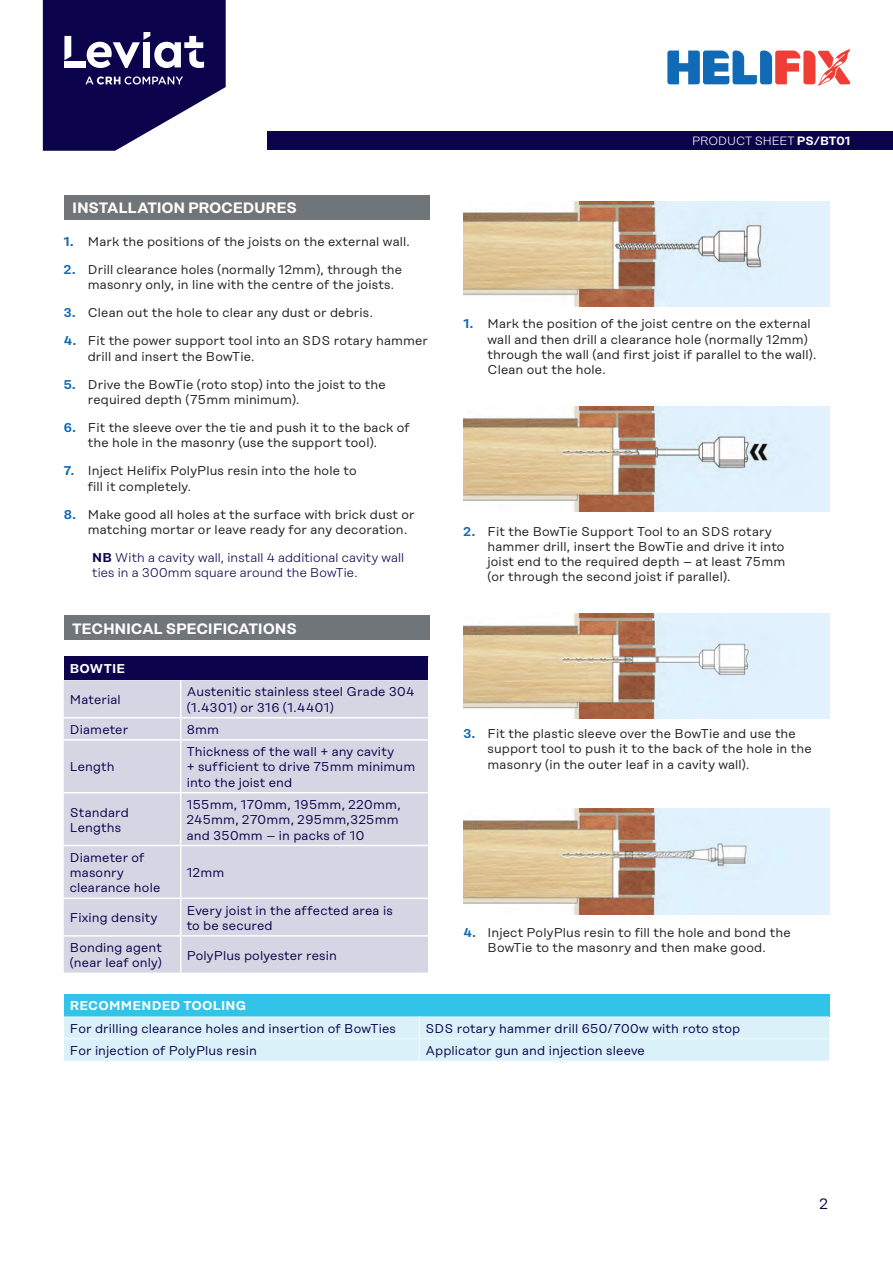
<style>
.page{position:relative;width:893px;height:1263px;background:#fff}
.page>*{position:absolute;margin:0;border:0;box-sizing:border-box;transform-origin:0 0}
.t1{font:600 15px "Rational Display";letter-spacing:-.015em;color:#fff}
.Body{font:15px "Rational Display";color:#0b034c}
.Number_bullets{font:12.75px/15.3px "Rational Display";letter-spacing:.01em;color:#231f20}
.Paragraph_Style_1{font:12.75px/15.3px "Rational Display";letter-spacing:.01em;color:#0b034c}
.Body-2{font:12.75px "Rational Display";letter-spacing:.01em;color:#0b034c}
.Body-3{font:300 12.75px/15.3px "Rational Display";letter-spacing:.01em;color:#0b034c}
.Body-4{font:600 12.75px "Rational Display";letter-spacing:.015em;color:#fff}
.t2{font:300 12px "Rational Display";letter-spacing:-.005em;color:#fff}
.s1{font-weight:600;color:#116ab5}
.s2{font-weight:600}
</style>
<div class="page">
<svg style="left:43px;top:0;width:183px;height:151px"></svg>
<svg style="left:667px;top:49px;width:183px;height:37px"></svg>
<div style="left:268px;top:131px;width:625px;height:19px;background:#0b034c"></div>
<div style="left:64px;top:195px;width:365px;height:24px;background:#70757a"></div>
<div style="left:64px;top:615px;width:365px;height:24px;background:#70757a"></div>
<img style="left:463px;top:201px;width:366px;height:106px">
<img style="left:463px;top:406px;width:366px;height:106px">
<img style="left:463px;top:613px;width:366px;height:106px">
<img style="left:463px;top:809px;width:366px;height:105px">
<div style="left:64px;top:656px;width:365px;height:24px;background:#0b034c"></div>
<div style="left:64px;top:680px;width:364px;height:292px;background:#d6d5e4"></div>
<hr style="left:180px;top:680px;width:1px;height:37px;background:#fff">
<hr style="left:64px;top:717px;width:117px;height:1px;background:#fff">
<hr style="left:181px;top:717px;width:248px;height:1px;background:#fff">
<svg style="left:180px;top:718px;width:1px;height:21px"></svg>
<hr style="left:64px;top:739px;width:117px;height:2px;background:#fff">
<hr style="left:181px;top:739px;width:248px;height:2px;background:#fff">
<hr style="left:180px;top:741px;width:1px;height:51px;background:#fff">
<hr style="left:64px;top:792px;width:117px;height:1px;background:#fff">
<hr style="left:181px;top:792px;width:248px;height:1px;background:#fff">
<hr style="left:180px;top:793px;width:1px;height:52px;background:#fff">
<hr style="left:64px;top:845px;width:117px;height:1px;background:#fff">
<hr style="left:181px;top:845px;width:248px;height:1px;background:#fff">
<hr style="left:180px;top:846px;width:1px;height:51px;background:#fff">
<hr style="left:64px;top:897px;width:117px;height:2px;background:#fff">
<hr style="left:181px;top:897px;width:248px;height:2px;background:#fff">
<hr style="left:180px;top:899px;width:1px;height:36px;background:#fff">
<hr style="left:64px;top:935px;width:117px;height:1px;background:#fff">
<hr style="left:181px;top:935px;width:248px;height:1px;background:#fff">
<hr style="left:180px;top:936px;width:1px;height:36px;background:#fff">
<svg style="left:428px;top:656px;width:1px;height:24px"></svg>
<div style="left:64px;top:994px;width:765px;height:22px;background:#32c3e8"></div>
<div style="left:64px;top:1016px;width:765px;height:44px;background:#daf1f9"></div>
<hr style="left:64px;top:1060px;width:355px;height:1px;background:#ecf7fb">
<hr style="left:419px;top:1060px;width:410px;height:1px;background:#ecf7fb">
<p class="t1" style="left:72px;top:199px;width:226px">INSTALLATION PROCEDURES</p>
<p class="Number_bullets" style="left:64px;top:234px;width:348px"><span class="s1">1.</span> Mark the positions of the joists on the external wall.</p>
<p class="Number_bullets" style="left:88px;top:262px;width:316px;text-indent:-24px"><span class="s1">2.</span> Drill clearance holes (normally 12mm), through the masonry only, in line with the centre of the joists.</p>
<p class="Number_bullets" style="left:64px;top:305px;width:311px"><span class="s1">3.</span> Clean out the hole to clear any dust or debris.</p>
<p class="Number_bullets" style="left:88px;top:333px;width:342px;text-indent:-24px"><span class="s1">4.</span> Fit the power support tool into an SDS rotary hammer drill and insert the BowTie.</p>
<p class="Number_bullets" style="left:88px;top:376px;width:299px;text-indent:-24px"><span class="s1">5.</span> Drive the BowTie (roto stop) into the joist to the required depth (75mm minimum).</p>
<p class="Number_bullets" style="left:88px;top:420px;width:323px;text-indent:-24px"><span class="s1">6.</span> Fit the sleeve over the tie and push it to the back of the hole in the masonry (use the support tool).</p>
<p class="Number_bullets" style="left:88px;top:463px;width:270px;text-indent:-24px"><span class="s1">7.</span> Inject Helifix PolyPlus resin into the hole to fill it completely.</p>
<p class="Number_bullets" style="left:88px;top:507px;width:328px;text-indent:-24px"><span class="s1">8.</span> Make good all holes at the surface with brick dust or matching mortar or leave ready for any decoration.</p>
<p class="Body-3" style="left:92px;top:550px;width:313px"><span class="s2">NB</span> With a cavity wall, install 4 additional cavity wall ties in a 300mm square around the BowTie.</p>
<p class="t1" style="left:72px;top:619px;width:226px">TECHNICAL SPECIFICATIONS</p>
<p class="Body-4" style="left:70px;top:661px;width:57px">BOWTIE</p>
<p class="Paragraph_Style_1" style="left:70px;top:692px;width:53px">Material</p>
<p class="Paragraph_Style_1" style="left:187px;top:684px;width:229px">Austenitic stainless steel Grade 304 (1.4301) or 316 (1.4401)</p>
<p class="Paragraph_Style_1" style="left:70px;top:722px;width:60px">Diameter</p>
<p class="Paragraph_Style_1" style="left:187px;top:722px;width:34px">8mm</p>
<p class="Paragraph_Style_1" style="left:70px;top:759px;width:46px">Length</p>
<p class="Paragraph_Style_1" style="left:187px;top:744px;width:230px">Thickness of the wall + any cavity<br>+ sufficient to drive 75mm minimum into the joist end</p>
<p class="Paragraph_Style_1" style="left:70px;top:804px;width:61px">Standard<br>Lengths</p>
<p class="Paragraph_Style_1" style="left:187px;top:797px;width:216px">155mm, 170mm, 195mm, 220mm,<br>245mm, 270mm, 295mm,325mm and 350mm – in packs of 10</p>
<p class="Paragraph_Style_1" style="left:70px;top:849px;width:92px">Diameter of masonry clearance hole</p>
<p class="Paragraph_Style_1" style="left:187px;top:865px;width:39px">12mm</p>
<p class="t2" style="left:692px;top:134px;width:160px">PRODUCT SHEET <span class="s2">PS/BT01</span></p>
<p class="Number_bullets" style="left:487px;top:316px;width:330px;text-indent:-24px"><span class="s1">1.</span> Mark the position of the joist centre on the external wall and then drill a clearance hole (normally 12mm) through the wall (and first joist if parallel to the wall).<br>Clean out the hole.</p>
<p class="Number_bullets" style="left:487px;top:523px;width:299px;text-indent:-24px"><span class="s1">2.</span> Fit the BowTie Support Tool to an SDS rotary hammer drill, insert the BowTie and drive it into joist end to the required depth – at least 75mm (or through the second joist if parallel).</p>
<p class="Number_bullets" style="left:487px;top:726px;width:326px;text-indent:-24px"><span class="s1">3.</span> Fit the plastic sleeve over the BowTie and use the support tool to push it to the back of the hole in the masonry (in the outer leaf in a cavity wall).</p>
<p class="Paragraph_Style_1" style="left:70px;top:910px;width:89px">Fixing density</p>
<p class="Paragraph_Style_1" style="left:187px;top:902px;width:208px">Every joist in the affected area is to be secured</p>
<p class="Paragraph_Style_1" style="left:70px;top:940px;width:94px">Bonding agent (near leaf only)</p>
<p class="Paragraph_Style_1" style="left:187px;top:947px;width:152px">PolyPlus polyester resin</p>
<p class="Body-4" style="left:70px;top:998px;width:178px">RECOMMENDED TOOLING</p>
<p class="Body-2" style="left:70px;top:1021px;width:328px">For drilling clearance holes and insertion of BowTies</p>
<p class="Body-2" style="left:425px;top:1021px;width:316px">SDS rotary hammer drill 650/700w with roto stop</p>
<p class="Body-2" style="left:70px;top:1043px;width:189px">For injection of PolyPlus resin</p>
<p class="Body-2" style="left:425px;top:1043px;width:221px">Applicator gun and injection sleeve</p>
<p class="Number_bullets" style="left:463px;top:925px;width:329px;text-align:center"><span class="s1">4.</span> Inject PolyPlus resin to fill the hole and bond the<br>BowTie to the masonry and then make good.</p>
<p class="Body" style="left:820px;top:1195px;width:10px">2</p>
</div>
